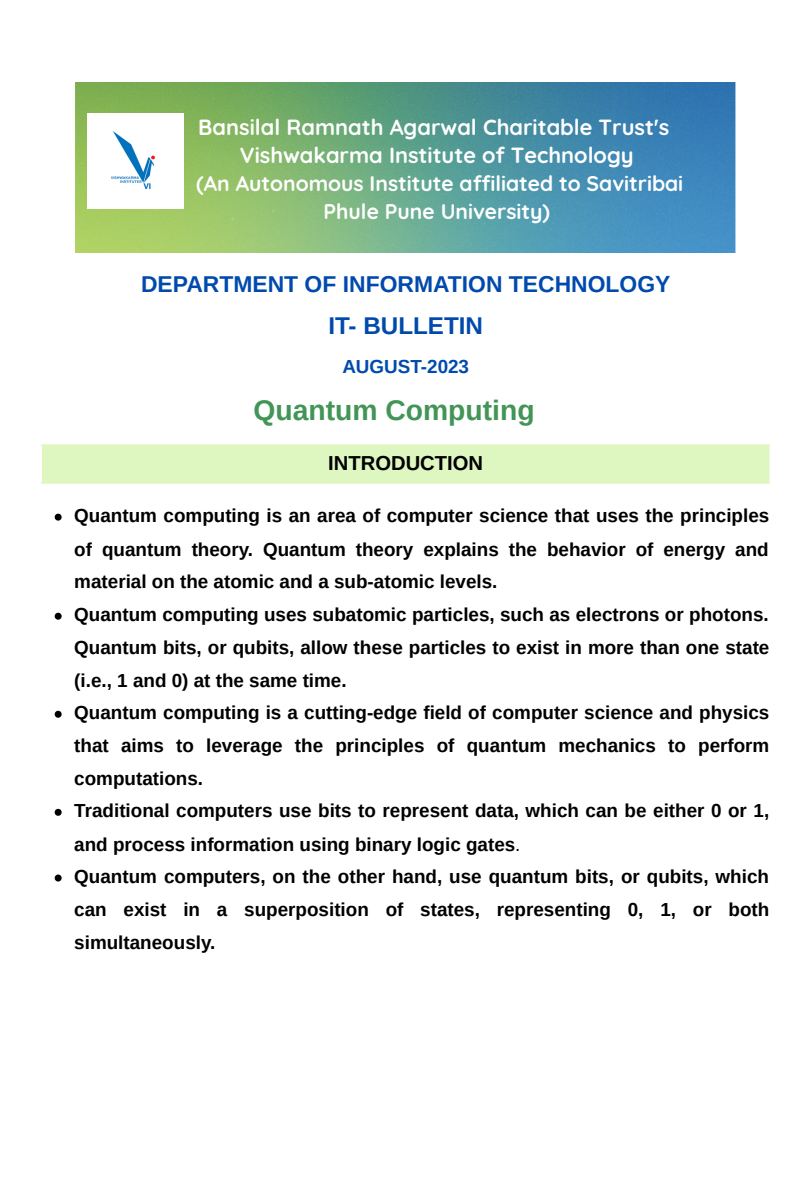
<style>
.page{position:relative;width:810px;height:1181px;background:#fff}
.page>*{position:absolute;margin:0;border:0;box-sizing:border-box;transform-origin:0 0}
.t1{font:700 28.35px "Arimo";color:#429457}
.t2{font:700 24.3px "Arimo";color:#004aad}
.t3{font:700 22.95px "Arimo";color:#004aad}
.t4{font:700 21.9px "Quicksand";color:#fff}
.t5{font:700 21.15px/27.6px "Quicksand";color:#fff;text-align:center}
.t6{font:700 20.25px "Arimo";color:#000}
.t7{font:700 18.9px/32.8px "Arimo";color:#000;text-align:justify}
.t8{font:700 18.9px "Arimo";color:#004aad}
.s1{font-weight:400}
</style>
<div class="page">
<img style="left:75px;top:82px;width:661px;height:171px">
<img style="left:87px;top:114px;width:96px;height:94px">
<div style="left:43px;top:445px;width:726px;height:38px;background:#def6bf"></div>
<hr style="left:42px;top:446px;width:2px;height:36px;background:#def6bf">
<hr style="left:42px;top:444px;width:727px;height:2px;background:#def6bf">
<hr style="left:42px;top:482px;width:727px;height:2px;background:#def6bf">
<svg style="left:55px;top:513px;width:7px;height:7px"></svg>
<svg style="left:55px;top:612px;width:7px;height:7px"></svg>
<svg style="left:55px;top:710px;width:7px;height:7px"></svg>
<svg style="left:55px;top:808px;width:7px;height:7px"></svg>
<svg style="left:55px;top:874px;width:7px;height:7px"></svg>
<p class="t4" style="left:198px;top:113px;width:473px">Bansilal Ramnath Agarwal Charitable Trust's</p>
<p class="t4" style="left:240px;top:141px;width:395px">Vishwakarma Institute of Technology</p>
<p class="t5" style="left:196px;top:169px;width:489px">(An Autonomous Institute affiliated to Savitribai<br>Phule Pune University)</p>
<p class="t3" style="left:141px;top:271px;width:531px">DEPARTMENT OF INFORMATION TECHNOLOGY</p>
<p class="t2" style="left:328px;top:312px;width:156px">IT- BULLETIN</p>
<p class="t8" style="left:342px;top:355px;width:128px">AUGUST-2023</p>
<p class="t1" style="left:254px;top:394px;width:283px">Quantum Computing</p>
<p class="t6" style="left:328px;top:451px;width:156px">INTRODUCTION</p>
<p class="t7" style="left:74px;top:499px;width:697px">Quantum computing is an area of computer science that uses the principles of quantum theory. Quantum theory explains the behavior of energy and material on the atomic and a sub-atomic levels.</p>
<p class="t7" style="left:74px;top:598px;width:697px">Quantum computing uses subatomic particles, such as electrons or photons.<br>Quantum bits, or qubits, allow these particles to exist in more than one state (i.e., 1 and 0) at the same time.</p>
<p class="t7" style="left:74px;top:696px;width:697px">Quantum computing is a cutting-edge field of computer science and physics that aims to leverage the principles of quantum mechanics to perform computations.</p>
<p class="t7" style="left:74px;top:794px;width:696px;line-height:33.3px">Traditional computers use bits to represent data, which can be either 0 or 1, and process information using binary logic gates<span class="s1">.</span></p>
<p class="t7" style="left:74px;top:860px;width:697px">Quantum computers, on the other hand, use quantum bits, or qubits, which can exist in a superposition of states, representing 0, 1, or both simultaneously.</p>
</div>
